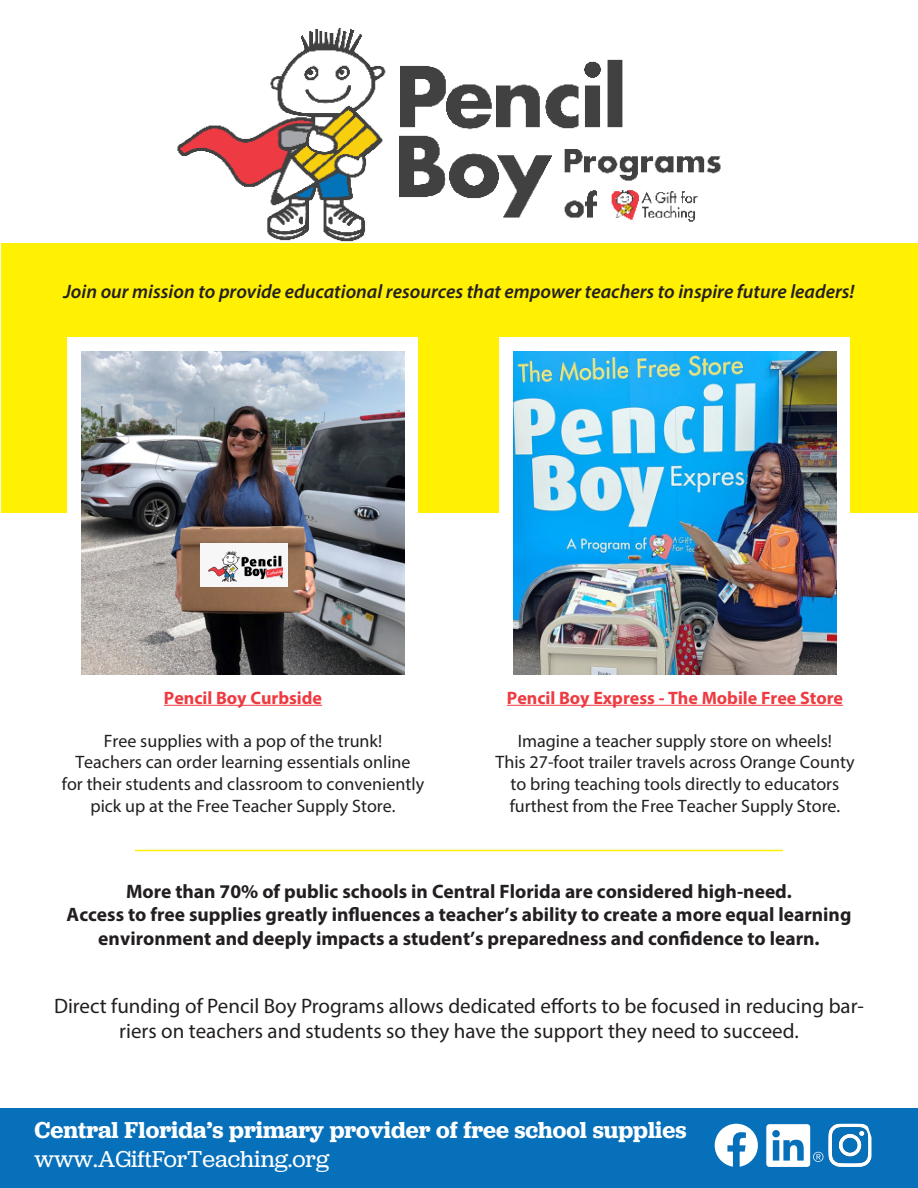
<style>
.page{position:relative;width:918px;height:1188px;background:#fff}
.page>*{position:absolute;margin:0;border:0;box-sizing:border-box;transform-origin:0 0}
.t1{font:600 24px "Jubilat";color:#fff}
.t2{font:24px "Jubilat";color:#fff}
.t3{font:21px/25.2px "Myriad Pro";color:#231f20;text-align:center}
.t4{font:700 19.5px/23.4px "Myriad Pro";color:#231f20;text-align:center}
.t5{font:italic 600 19.5px "Myriad Pro";color:#231f20}
.t6{font:18px/21.6px "Myriad Pro";color:#231f20;text-align:center}
.t7{font:700 18px "Myriad Pro";color:#ee3a41}
</style>
<div class="page">
<div style="left:2px;top:243px;width:916px;height:270px;background:#fff101"></div>
<div style="left:0;top:1108px;width:918px;height:80px;background:#0770ba"></div>
<svg style="left:715px;top:1124px;width:43px;height:43px"></svg>
<svg style="left:766px;top:1124px;width:57px;height:43px"></svg>
<img style="left:828px;top:1124px;width:44px;height:43px">
<img style="left:177px;top:28px;width:544px;height:214px">
<div style="left:500px;top:338px;width:350px;height:350px;background:#fff"></div>
<img style="left:513px;top:351px;width:324px;height:324px">
<div style="left:68px;top:338px;width:350px;height:350px;background:#fff"></div>
<img style="left:81px;top:351px;width:324px;height:324px">
<div style="left:200px;top:544px;width:88px;height:43px;background:#f7f7f8"></div>
<img style="left:208px;top:551px;width:74px;height:30px">
<hr style="left:507px;top:705px;width:336px;height:1px;background:#ee3a41">
<hr style="left:164px;top:705px;width:158px;height:1px;background:#ee3a41">
<hr style="left:135px;top:850px;width:648px;height:1px;background:#fff101">
<p class="t5" style="left:64px;top:279px;width:792px">Join our mission to provide educational resources that empower teachers to inspire future leaders!</p>
<p class="t7" style="left:164px;top:686px;width:160px">Pencil Boy Curbside</p>
<p class="t6" style="left:104px;top:730px;width:280px">Free supplies with a pop of the trunk!</p>
<p class="t6" style="left:75px;top:751px;width:337px">Teachers can order learning essentials online</p>
<p class="t6" style="left:62px;top:773px;width:364px">for their students and classroom to conveniently pick up at the Free Teacher Supply Store.</p>
<p class="t7" style="left:507px;top:686px;width:338px">Pencil Boy Express - The Mobile Free Store</p>
<p class="t6" style="left:518px;top:730px;width:316px">Imagine a teacher supply store on wheels!</p>
<p class="t6" style="left:495px;top:751px;width:361px">This 27-foot trailer travels across Orange County to bring teaching tools directly to educators</p>
<p class="t6" style="left:510px;top:794px;width:332px">furthest from the Free Teacher Supply Store.</p>
<p class="t4" style="left:126px;top:879px;width:668px">More than 70% of public schools in Central Florida are considered high-need.</p>
<p class="t4" style="left:67px;top:903px;width:786px">Access to free supplies greatly influences a teacher’s ability to create a more equal learning environment and deeply impacts a student’s preparedness and confidence to learn.</p>
<p class="t3" style="left:54px;top:993px;width:811px">Direct funding of Pencil Boy Programs allows dedicated efforts to be focused in reducing bar&shy;riers on teachers and students so they have the support they need to succeed.</p>
<p class="t1" style="left:35px;top:1115px;width:653px">Central Florida’s primary provider of free school supplies</p>
<p class="t2" style="left:35px;top:1144px;width:296px">www.AGiftForTeaching.org</p>
</div>
